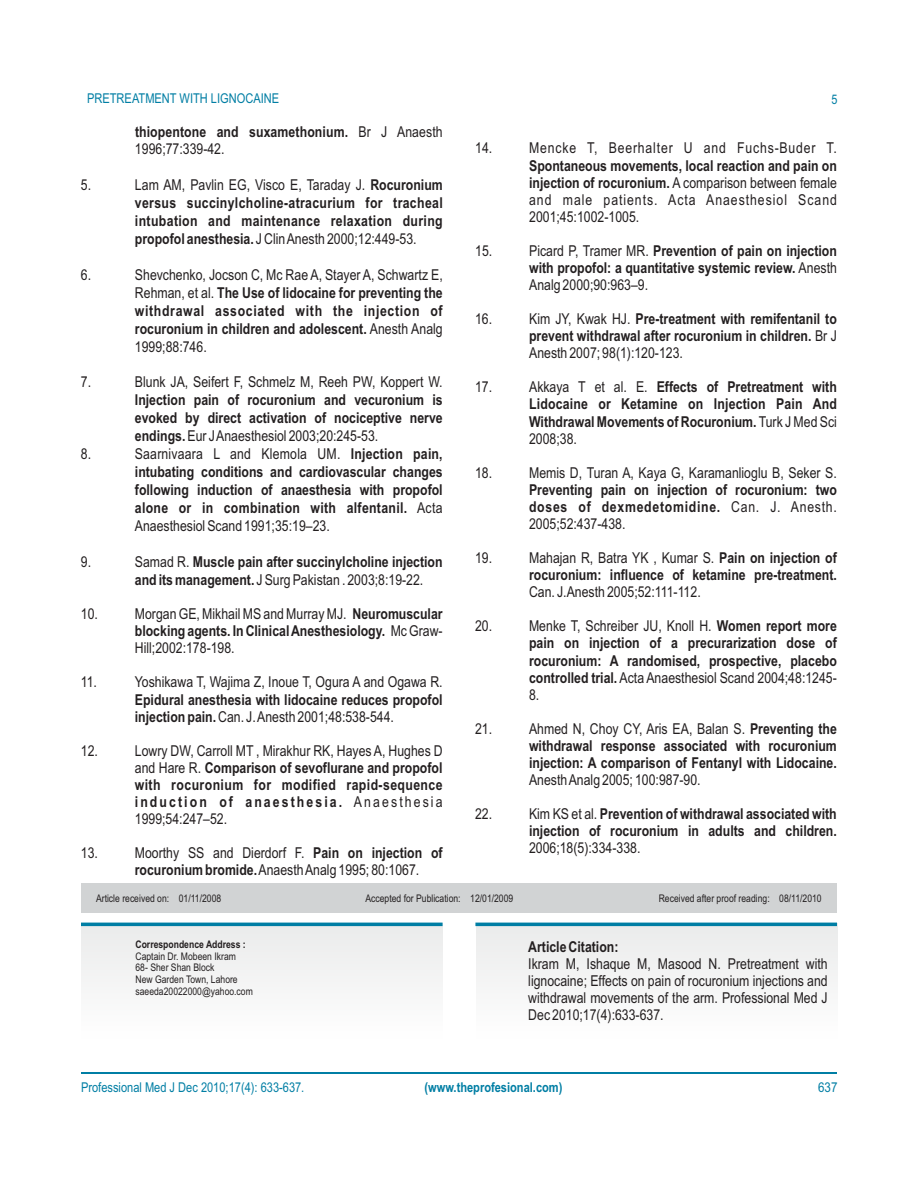
<style>
.page{position:relative;width:918px;height:1188px;background:#fff}
.page>*{position:absolute;margin:0;border:0;box-sizing:border-box;transform-origin:0 0}
.t1{font:700 15px/17.1px "Arial Narrow";color:#231f20}
.t2{font:15px/17px "Arial Narrow";color:#231f20}
.t3{font:700 15px/18px "Arial Narrow";letter-spacing:.025em;color:#231f20}
.t4{font:700 15px/18px "Arial Narrow";letter-spacing:.045em;color:#231f20}
.t5{font:15px/17px "Arial Narrow";letter-spacing:.065em;color:#231f20}
.t6{font:700 15px "Arial Narrow";letter-spacing:.02em;color:#231f20}
.t7{font:15px "Arial Narrow";letter-spacing:.055em;color:#231f20}
.t8{font:13.5px "Arial Narrow";color:#007ea4}
.t9{font:700 13.5px "Arial Narrow";color:#007ea4}
.t10{font:13.5px "Arial Narrow";color:#007ea4;scale:1.04 1}
.t11{font:13.2px "Arial Narrow";color:#007ea4}
.t12{font:10.5px/11.9px "Arial Narrow";color:#231f20}
.t13{font:700 10.5px "Arial Narrow";color:#231f20}
.s1{font-weight:400}
.s2{font-weight:700}
</style>
<div class="page">
<hr style="left:81px;top:1072px;width:756px;height:2px;background:#007ea4">
<div style="left:81px;top:923px;width:361px;height:150px;background:#f7f7f7"></div>
<hr style="left:81px;top:923px;width:362px;height:3px;background:#007ea4">
<div style="left:476px;top:923px;width:361px;height:150px;background:#f7f7f7"></div>
<hr style="left:475px;top:923px;width:362px;height:3px;background:#007ea4">
<div style="left:81px;top:884px;width:756px;height:29px;background:#d1d3d4"></div>
<p class="t8" style="left:87px;top:93px;width:194px">PRETREATMENT WITH LIGNOCAINE</p>
<p class="t11" style="left:832px;top:94px;width:8px">5</p>
<p class="t1" style="left:135px;top:124px;width:309px;line-height:17.9px">thiopentone and suxamethonium. <span class="s1">Br J Anaesth<br>1996;77:339-42.</span></p>
<p class="t2" style="left:475px;top:141px;width:19px">14.</p>
<p class="t7" style="left:529px;top:143px;width:309px">Mencke T, Beerhalter U and Fuchs-Buder T.</p>
<p class="t1" style="left:529px;top:158px;width:309px">Spontaneous movements, local reaction and pain on</p>
<p class="t2" style="left:81px;top:178px;width:12px">5.</p>
<p class="t2" style="left:135px;top:178px;width:309px">Lam AM, Pavlin EG, Visco E, Taraday J. <span class="s2">Rocuronium</span></p>
<p class="t5" style="left:529px;top:175px;width:309px"><span class="s2">injection of rocuronium.</span> A comparison between female and male patients. Acta Anaesthesiol Scand</p>
<p class="t6" style="left:135px;top:197px;width:309px">versus succinylcholine-atracurium for tracheal</p>
<p class="t2" style="left:529px;top:209px;width:112px">2001;45:1002-1005.</p>
<p class="t3" style="left:135px;top:213px;width:309px">intubation and maintenance relaxation during propofol anesthesia. <span class="s1">J Clin Anesth 2000;12:449-53.</span></p>
<p class="t2" style="left:475px;top:243px;width:19px">15.</p>
<p class="t1" style="left:529px;top:243px;width:309px"><span class="s1">Picard P, Tramer MR.</span> Prevention of pain on injection with propofol: a quantitative systemic review. <span class="s1">Anesth</span></p>
<p class="t2" style="left:81px;top:268px;width:12px">6.</p>
<p class="t2" style="left:135px;top:268px;width:309px">Shevchenko, Jocson C, Mc Rae A, Stayer A, Schwartz E,</p>
<p class="t2" style="left:529px;top:278px;width:121px">Analg 2000;90:963–9.</p>
<p class="t4" style="left:135px;top:285px;width:309px"><span class="s1">Rehman, et al.</span> The Use of lidocaine for preventing the withdrawal associated with the injection of</p>
<p class="t2" style="left:475px;top:312px;width:19px">16.</p>
<p class="t1" style="left:529px;top:312px;width:309px"><span class="s1">Kim JY, Kwak HJ.</span> Pre-treatment with remifentanil to</p>
<p class="t1" style="left:135px;top:322px;width:309px">rocuronium in children and adolescent. <span class="s1">Anesth Analg</span></p>
<p class="t1" style="left:529px;top:329px;width:309px">prevent withdrawal after rocuronium in children. <span class="s1">Br J</span></p>
<p class="t2" style="left:135px;top:339px;width:73px">1999;88:746.</p>
<p class="t2" style="left:529px;top:346px;width:155px">Anesth 2007; 98(1):120-123.</p>
<p class="t2" style="left:81px;top:375px;width:12px">7.</p>
<p class="t2" style="left:135px;top:375px;width:309px">Blunk JA, Seifert F, Schmelz M, Reeh PW, Koppert W.</p>
<p class="t2" style="left:475px;top:380px;width:19px">17.</p>
<p class="t1" style="left:529px;top:380px;width:309px"><span class="s1">Akkaya T et al. E.</span> Effects of Pretreatment with</p>
<p class="t1" style="left:135px;top:393px;width:309px">Injection pain of rocuronium and vecuronium is</p>
<p class="t1" style="left:529px;top:397px;width:309px">Lidocaine or Ketamine on Injection Pain And</p>
<p class="t1" style="left:135px;top:411px;width:309px">evoked by direct activation of nociceptive nerve</p>
<p class="t1" style="left:529px;top:414px;width:309px">Withdrawal Movements of Rocuronium. <span class="s1">Turk J Med Sci</span></p>
<p class="t2" style="left:135px;top:429px;width:245px"><span class="s2">endings.</span>Eur J Anaesthesiol 2003;20:245-53.</p>
<p class="t2" style="left:529px;top:431px;width:49px">2008;38.</p>
<p class="t2" style="left:81px;top:447px;width:12px">8.</p>
<p class="t1" style="left:135px;top:447px;width:309px;line-height:18px"><span class="s1">Saarnivaara L and Klemola UM.</span> Injection pain, intubating conditions and cardiovascular changes</p>
<p class="t2" style="left:475px;top:465px;width:19px">18.</p>
<p class="t2" style="left:529px;top:465px;width:309px">Memis D, Turan A, Kaya G, Karamanlioglu B, Seker S.</p>
<p class="t1" style="left:135px;top:483px;width:309px">following induction of anaesthesia with propofol</p>
<p class="t1" style="left:529px;top:482px;width:309px">Preventing pain on injection of rocuronium: two</p>
<p class="t6" style="left:135px;top:503px;width:309px">alone or in combination with alfentanil. <span class="s1">Acta</span></p>
<p class="t4" style="left:529px;top:499px;width:309px">doses of dexmedetomidine. <span class="s1">Can. J. Anesth.</span></p>
<p class="t2" style="left:135px;top:519px;width:196px">Anaesthesiol Scand 1991;35:19–23.</p>
<p class="t2" style="left:529px;top:517px;width:98px">2005;52:437-438.</p>
<p class="t2" style="left:475px;top:551px;width:19px">19.</p>
<p class="t2" style="left:529px;top:551px;width:309px">Mahajan R, Batra YK , Kumar S. <span class="s2">Pain on injection of</span></p>
<p class="t2" style="left:81px;top:555px;width:12px">9.</p>
<p class="t1" style="left:135px;top:555px;width:309px"><span class="s1">Samad R.</span> Muscle pain after succinylcholine injection</p>
<p class="t1" style="left:529px;top:568px;width:309px">rocuronium: influence of ketamine pre-treatment.</p>
<p class="t2" style="left:135px;top:573px;width:290px"><span class="s2">and its management.</span> J Surg Pakistan . 2003;8:19-22.</p>
<p class="t2" style="left:529px;top:585px;width:173px">Can. J.Anesth 2005;52:111-112.</p>
<p class="t2" style="left:81px;top:607px;width:19px">10.</p>
<p class="t2" style="left:135px;top:607px;width:309px">Morgan GE, Mikhail MS and Murray MJ. <span class="s2">Neuromuscular</span></p>
<p class="t1" style="left:135px;top:624px;width:309px">blocking agents. In Clinical Anesthesiology. <span class="s1">Mc Graw-</span></p>
<p class="t2" style="left:135px;top:641px;width:101px">Hill;2002:178-198.</p>
<p class="t2" style="left:81px;top:675px;width:18px">11.</p>
<p class="t2" style="left:135px;top:675px;width:309px">Yoshikawa T, Wajima Z, Inoue T, Ogura A and Ogawa R.</p>
<p class="t1" style="left:135px;top:692px;width:309px">Epidural anesthesia with lidocaine reduces propofol injection pain.<span class="s1">Can. J. Anesth 2001;48:538-544.</span></p>
<p class="t2" style="left:81px;top:743px;width:19px">12.</p>
<p class="t2" style="left:135px;top:743px;width:309px">Lowry DW, Carroll MT , Mirakhur RK, Hayes A, Hughes D</p>
<p class="t1" style="left:135px;top:760px;width:309px"><span class="s1">and Hare R.</span> Comparison of sevoflurane and propofol</p>
<p class="t3" style="left:135px;top:778px;width:309px;line-height:17.1px">with rocuronium for modified rapid-sequence induction of anaesthesia. <span class="s1">Anaesthesia</span></p>
<p class="t2" style="left:135px;top:812px;width:94px">1999;54:247–52.</p>
<p class="t2" style="left:81px;top:846px;width:19px">13.</p>
<p class="t2" style="left:135px;top:846px;width:309px">Moorthy SS and Dierdorf F. <span class="s2">Pain on injection of rocuronium bromide.</span>Anaesth Analg 1995; 80:1067.</p>
<p class="t2" style="left:475px;top:619px;width:19px">20.</p>
<p class="t2" style="left:529px;top:619px;width:309px">Menke T, Schreiber JU, Knoll H. <span class="s2">Women report more</span></p>
<p class="t1" style="left:529px;top:636px;width:309px">pain on injection of a precurarization dose of</p>
<p class="t1" style="left:529px;top:653px;width:309px">rocuronium: A randomised, prospective, placebo controlled trial. <span class="s1">Acta Anaesthesiol Scand 2004;48:1245-</span></p>
<p class="t2" style="left:529px;top:687px;width:12px">8.</p>
<p class="t2" style="left:475px;top:721px;width:19px">21.</p>
<p class="t1" style="left:529px;top:721px;width:309px"><span class="s1">Ahmed N, Choy CY, Aris EA, Balan S.</span> Preventing the withdrawal response associated with rocuronium</p>
<p class="t1" style="left:529px;top:756px;width:309px">injection: A comparison of Fentanyl with Lidocaine.</p>
<p class="t2" style="left:529px;top:773px;width:173px">Anesth Analg 2005; 100:987-90.</p>
<p class="t2" style="left:475px;top:807px;width:19px">22.</p>
<p class="t1" style="left:529px;top:807px;width:309px"><span class="s1">Kim KS et al.</span> Prevention of withdrawal associated with</p>
<p class="t1" style="left:529px;top:824px;width:309px">injection of rocuronium in adults and children.</p>
<p class="t2" style="left:529px;top:841px;width:113px">2006;18(5):334-338.</p>
<p class="t12" style="left:96px;top:893px;width:127px">Article received on: 01/11/2008</p>
<p class="t12" style="left:365px;top:893px;width:149px">Accepted for Publication: 12/01/2009</p>
<p class="t12" style="left:659px;top:893px;width:165px">Received after proof reading: 08/11/2010</p>
<p class="t13" style="left:136px;top:940px;width:112px">Correspondence Address :</p>
<p class="t12" style="left:136px;top:951px;width:119px">Captain Dr. Mobeen Ikram<br>68- Sher Shan Block<br>New Garden Town, Lahore saeeda20022000@yahoo.com</p>
<p class="t1" style="left:528px;top:939px;width:92px">Article Citation:</p>
<p class="t2" style="left:528px;top:956px;width:301px;text-align:justify">Ikram M, Ishaque M, Masood N. Pretreatment with lignocaine; Effects on pain of rocuronium injections and withdrawal movements of the arm. Professional Med J Dec 2010;17(4):633-637.</p>
<p class="t8" style="left:81px;top:1082px;width:225px">Professional Med J Dec 2010;17(4): 633-637.</p>
<p class="t9" style="left:424px;top:1082px;width:140px">(www.theprofesional.com)</p>
<p class="t10" style="left:818px;top:1082px;width:20px">637</p>
</div>
